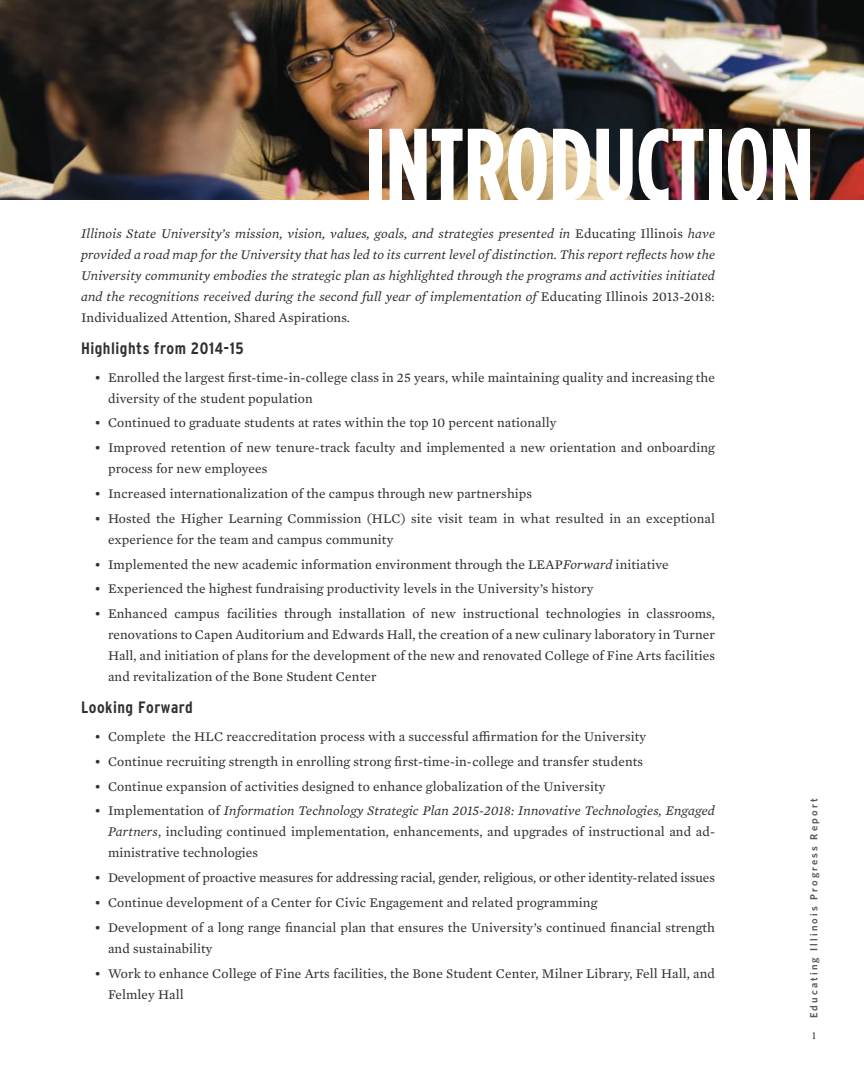
<style>
.page{position:relative;width:864px;height:1080px;background:#fff}
.page>*{position:absolute;margin:0;border:0;box-sizing:border-box;transform-origin:0 0}
.t1{font:700 104.1px "Gotham Condensed";color:#fff}
.t2{font:700 condensed 16.5px "Interstate";letter-spacing:.03em;color:#303231}
.t3{font:13.5px/21px "Mercury Text G2";letter-spacing:.01em;color:#303231}
.t4{font:italic 13.5px/21px "Mercury Text G2";letter-spacing:.01em;color:#303231;text-align:justify}
.t5{font:600 10.5px "Whitney";letter-spacing:.2em;color:#565858}
.t6{font:10.5px "Adobe Garamond";color:#121212}
.s1{font-style:normal}
.s2{font-style:italic}
</style>
<div class="page">
<hr style="left:0;top:0;width:1px;height:1080px;background:#e0ebf2">
<img style="left:0;top:0;width:864px;height:200px">
<h1 class="t1" style="left:365px;top:107px;width:450px">INTRODUCTION</h1>
<p class="t4" style="left:81px;top:222px;width:635px">Illinois State University’s mission, vision, values, goals, and strategies presented in <span class="s1">Educating Illinois</span> have provided a road map for the University that has led to its current level of distinction. This report reflects how the University community embodies the strategic plan as highlighted through the programs and activities initiated and the recognitions received during the second full year of implementation of <span class="s1">Educating Illinois 2013-2018:<br>Individualized Attention, Shared Aspirations.</span></p>
<p class="t2" style="left:81px;top:339px;width:164px">Highlights from 2014-15</p>
<p class="t3" style="left:108px;top:366px;width:609px;text-indent:-14px">• Enrolled the largest first-time-in-college class in 25 years, while maintaining quality and increasing the diversity of the student population</p>
<p class="t3" style="left:94px;top:412px;width:463px">• Continued to graduate students at rates within the top 10 percent nationally</p>
<p class="t3" style="left:108px;top:436px;width:608px;text-indent:-14px">• Improved retention of new tenure-track faculty and implemented a new orientation and onboarding process for new employees</p>
<p class="t3" style="left:94px;top:482px;width:439px">• Increased internationalization of the campus through new partnerships</p>
<p class="t3" style="left:108px;top:507px;width:608px;text-indent:-14px">• Hosted the Higher Learning Commission (HLC) site visit team in what resulted in an exceptional experience for the team and campus community</p>
<p class="t3" style="left:94px;top:553px;width:576px">• Implemented the new academic information environment through the LEAP<span class="s2">Forward</span> initiative</p>
<p class="t3" style="left:94px;top:578px;width:500px">• Experienced the highest fundraising productivity levels in the University’s history</p>
<p class="t3" style="left:108px;top:602px;width:609px;text-align:justify;text-indent:-14px">• Enhanced campus facilities through installation of new instructional technologies in classrooms, renovations to Capen Auditorium and Edwards Hall, the creation of a new culinary laboratory in Turner Hall, and initiation of plans for the development of the new and renovated College of Fine Arts facilities and revitalization of the Bone Student Center</p>
<p class="t2" style="left:81px;top:698px;width:113px">Looking Forward</p>
<p class="t3" style="left:94px;top:725px;width:553px">• Complete the HLC reaccreditation process with a successful affirmation for the University</p>
<p class="t3" style="left:94px;top:750px;width:550px">• Continue recruiting strength in enrolling strong first-time-in-college and transfer students</p>
<p class="t3" style="left:94px;top:775px;width:513px">• Continue expansion of activities designed to enhance globalization of the University</p>
<p class="t3" style="left:108px;top:800px;width:608px;text-align:justify;text-indent:-14px">• Implementation of <span class="s2">Information Technology Strategic Plan 2015-2018: Innovative Technologies, Engaged Partners</span>, including continued implementation, enhancements, and upgrades of instructional and ad&shy;ministrative technologies</p>
<p class="t3" style="left:94px;top:867px;width:622px">• Development of proactive measures for addressing racial, gender, religious, or other identity-related issues</p>
<p class="t3" style="left:94px;top:891px;width:504px">• Continue development of a Center for Civic Engagement and related programming</p>
<p class="t3" style="left:108px;top:916px;width:609px;text-indent:-14px">• Development of a long range financial plan that ensures the University’s continued financial strength and sustainability</p>
<p class="t3" style="left:108px;top:962px;width:609px;text-indent:-14px">• Work to enhance College of Fine Arts facilities, the Bone Student Center, Milner Library, Fell Hall, and<br>Felmley Hall</p>
<p class="t5" style="left:808px;top:1018px;width:221px;rotate:-90deg">Educating Illinois Progress Report</p>
<p class="t6" style="left:811px;top:1031px;width:7px">1</p>
</div>
